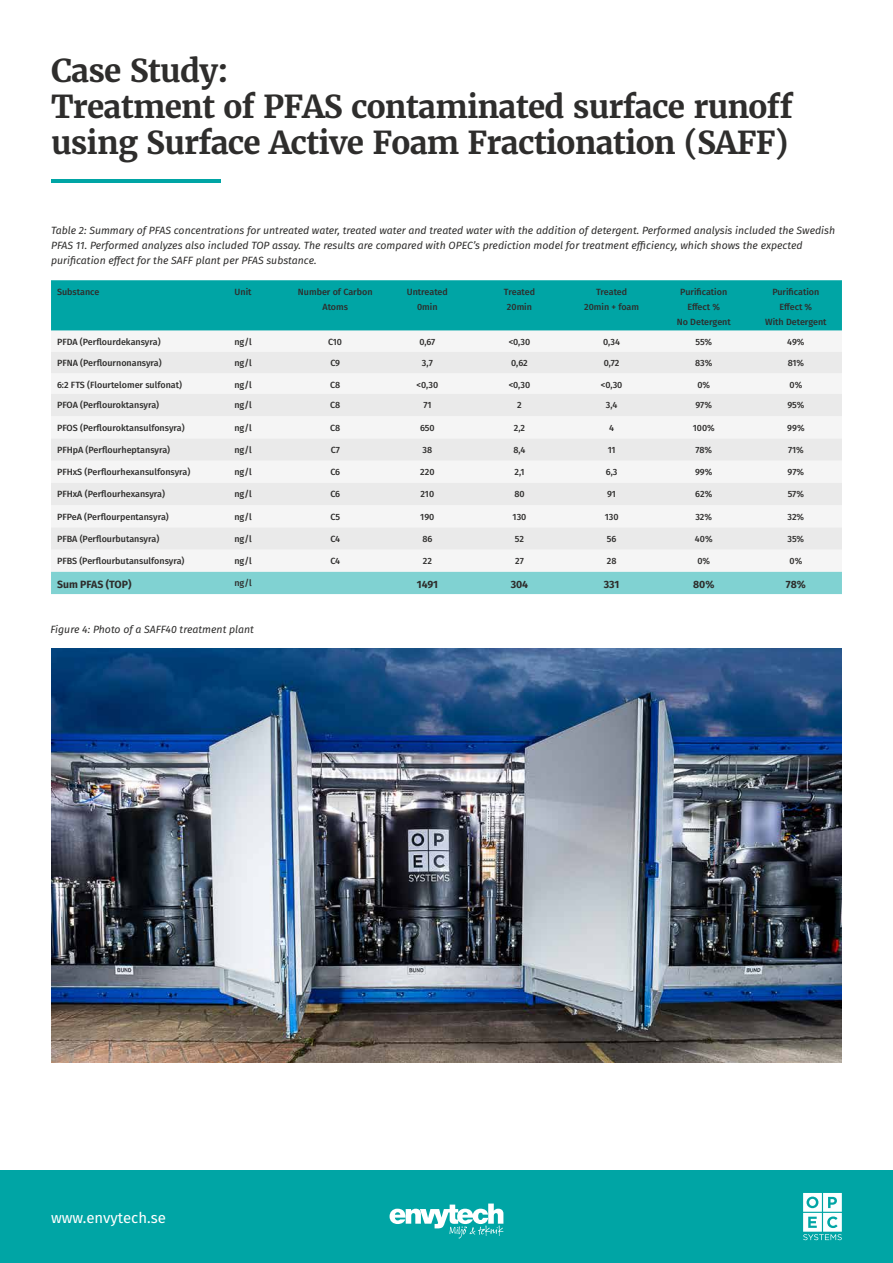
<style>
.page{position:relative;width:893px;height:1263px;background:#fff}
.page>*{position:absolute;margin:0;border:0;box-sizing:border-box;transform-origin:0 0}
.t1{font:700 31.5px/36px "Merriweather";letter-spacing:-.025em;color:#2e2d2c}
.t2{font:15px "Fira Sans";color:#fff}
.t3{font:italic 10.5px/15px "Fira Sans";color:#2e2d2c}
.t4{font:700 10.5px "Fira Sans";color:#2e2d2c}
.t5{font:500 9px/15px "Fira Sans";color:#2e2d2c;text-align:center}
</style>
<div class="page">
<hr style="left:51px;top:179px;width:170px;height:4px;background:#00a5a5">
<div style="left:0;top:1170px;width:893px;height:93px;background:#00a5a5"></div>
<svg style="left:390px;top:1203px;width:113px;height:35px"></svg>
<svg style="left:803px;top:1193px;width:39px;height:47px"></svg>
<div style="left:51px;top:280px;width:791px;height:51px;background:#00a5a5"></div>
<div style="left:51px;top:351px;width:791px;height:221px;background:#f5f5f5"></div>
<svg style="left:51px;top:352px;width:791px;height:198px;fill:#eaeaea"></svg>
<div style="left:51px;top:572px;width:791px;height:22px;background:#80d2d2"></div>
<img style="left:51px;top:648px;width:791px;height:414px">
<h1 class="t1" style="left:51px;top:53px;width:744px">Case Study:<br>Treatment of PFAS contaminated surface runoff using Surface Active Foam Fractionation (SAFF)</h1>
<p class="t3" style="left:51px;top:223px;width:786px">Table 2: Summary of PFAS concentrations for untreated water, treated water and treated water with the addition of detergent. Performed analysis included the Swedish<br>PFAS 11. Performed analyzes also included TOP assay. The results are compared with OPEC’s prediction model for treatment efficiency, which shows the expected purification effect for the SAFF plant per PFAS substance.</p>
<p class="t5" style="left:57px;top:284px;width:44px">Substance</p>
<p class="t5" style="left:235px;top:284px;width:18px">Unit</p>
<p class="t5" style="left:298px;top:284px;width:76px">Number of Carbon<br>Atoms</p>
<p class="t5" style="left:407px;top:284px;width:43px">Untreated<br>0min</p>
<p class="t5" style="left:504px;top:284px;width:33px">Treated<br>20min</p>
<p class="t5" style="left:584px;top:284px;width:56px">Treated<br>20min + foam</p>
<p class="t5" style="left:677px;top:284px;width:56px">Purification<br>Effect %<br>No Detergent</p>
<p class="t5" style="left:765px;top:284px;width:63px">Purification<br>Effect %<br>With Detergent</p>
<p class="t5" style="left:57px;top:334px;width:105px">PFDA (Perflourdekansyra)</p>
<p class="t5" style="left:234px;top:334px;width:19px">ng/l</p>
<p class="t5" style="left:328px;top:334px;width:15px">C10</p>
<p class="t5" style="left:419px;top:334px;width:17px">0,67</p>
<p class="t5" style="left:509px;top:334px;width:23px">&lt;0,30</p>
<p class="t5" style="left:603px;top:334px;width:18px">0,34</p>
<p class="t5" style="left:695px;top:334px;width:18px">55%</p>
<p class="t5" style="left:787px;top:334px;width:19px">49%</p>
<p class="t5" style="left:57px;top:355px;width:106px">PFNA (Perflournonansyra)</p>
<p class="t5" style="left:234px;top:355px;width:19px">ng/l</p>
<p class="t5" style="left:330px;top:355px;width:11px">C9</p>
<p class="t5" style="left:422px;top:355px;width:12px">3,7</p>
<p class="t5" style="left:511px;top:355px;width:18px">0,62</p>
<p class="t5" style="left:604px;top:355px;width:17px">0,72</p>
<p class="t5" style="left:695px;top:355px;width:19px">83%</p>
<p class="t5" style="left:788px;top:355px;width:18px">81%</p>
<p class="t5" style="left:57px;top:377px;width:127px">6:2 FTS (Flourtelomer sulfonat)</p>
<p class="t5" style="left:234px;top:377px;width:19px">ng/l</p>
<p class="t5" style="left:330px;top:377px;width:12px">C8</p>
<p class="t5" style="left:417px;top:377px;width:23px">&lt;0,30</p>
<p class="t5" style="left:509px;top:377px;width:23px">&lt;0,30</p>
<p class="t5" style="left:601px;top:377px;width:23px">&lt;0,30</p>
<p class="t5" style="left:697px;top:377px;width:14px">0%</p>
<p class="t5" style="left:789px;top:377px;width:14px">0%</p>
<p class="t5" style="left:57px;top:397px;width:104px">PFOA (Perflouroktansyra)</p>
<p class="t5" style="left:234px;top:397px;width:19px">ng/l</p>
<p class="t5" style="left:330px;top:397px;width:12px">C8</p>
<p class="t5" style="left:423px;top:397px;width:10px">71</p>
<p class="t5" style="left:517px;top:397px;width:6px">2</p>
<p class="t5" style="left:606px;top:397px;width:13px">3,4</p>
<p class="t5" style="left:695px;top:397px;width:18px">97%</p>
<p class="t5" style="left:787px;top:397px;width:18px">95%</p>
<p class="t5" style="left:57px;top:420px;width:129px">PFOS (Perflouroktansulfonsyra)</p>
<p class="t5" style="left:234px;top:420px;width:19px">ng/l</p>
<p class="t5" style="left:330px;top:420px;width:12px">C8</p>
<p class="t5" style="left:420px;top:420px;width:16px">650</p>
<p class="t5" style="left:514px;top:420px;width:13px">2,2</p>
<p class="t5" style="left:609px;top:420px;width:6px">4</p>
<p class="t5" style="left:693px;top:420px;width:23px">100%</p>
<p class="t5" style="left:787px;top:420px;width:19px">99%</p>
<p class="t5" style="left:57px;top:442px;width:115px">PFHpA (Perflourheptansyra)</p>
<p class="t5" style="left:234px;top:442px;width:19px">ng/l</p>
<p class="t5" style="left:331px;top:442px;width:11px">C7</p>
<p class="t5" style="left:422px;top:442px;width:11px">38</p>
<p class="t5" style="left:513px;top:442px;width:13px">8,4</p>
<p class="t5" style="left:608px;top:442px;width:9px">11</p>
<p class="t5" style="left:695px;top:442px;width:18px">78%</p>
<p class="t5" style="left:788px;top:442px;width:17px">71%</p>
<p class="t5" style="left:57px;top:464px;width:135px">PFHxS (Perflourhexansulfonsyra)</p>
<p class="t5" style="left:234px;top:464px;width:19px">ng/l</p>
<p class="t5" style="left:330px;top:464px;width:11px">C6</p>
<p class="t5" style="left:420px;top:464px;width:16px">220</p>
<p class="t5" style="left:515px;top:464px;width:11px">2,1</p>
<p class="t5" style="left:606px;top:464px;width:13px">6,3</p>
<p class="t5" style="left:695px;top:464px;width:19px">99%</p>
<p class="t5" style="left:788px;top:464px;width:18px">97%</p>
<p class="t5" style="left:57px;top:486px;width:110px">PFHxA (Perflourhexansyra)</p>
<p class="t5" style="left:234px;top:486px;width:19px">ng/l</p>
<p class="t5" style="left:330px;top:486px;width:11px">C6</p>
<p class="t5" style="left:421px;top:486px;width:15px">210</p>
<p class="t5" style="left:514px;top:486px;width:12px">80</p>
<p class="t5" style="left:607px;top:486px;width:10px">91</p>
<p class="t5" style="left:695px;top:486px;width:18px">62%</p>
<p class="t5" style="left:788px;top:486px;width:18px">57%</p>
<p class="t5" style="left:57px;top:508px;width:113px">PFPeA (Perflourpentansyra)</p>
<p class="t5" style="left:234px;top:508px;width:19px">ng/l</p>
<p class="t5" style="left:330px;top:508px;width:11px">C5</p>
<p class="t5" style="left:420px;top:508px;width:16px">190</p>
<p class="t5" style="left:513px;top:508px;width:15px">130</p>
<p class="t5" style="left:605px;top:508px;width:15px">130</p>
<p class="t5" style="left:695px;top:508px;width:18px">32%</p>
<p class="t5" style="left:788px;top:508px;width:18px">32%</p>
<p class="t5" style="left:57px;top:531px;width:104px">PFBA (Perflourbutansyra)</p>
<p class="t5" style="left:234px;top:531px;width:19px">ng/l</p>
<p class="t5" style="left:330px;top:531px;width:11px">C4</p>
<p class="t5" style="left:422px;top:531px;width:12px">86</p>
<p class="t5" style="left:515px;top:531px;width:11px">52</p>
<p class="t5" style="left:607px;top:531px;width:11px">56</p>
<p class="t5" style="left:695px;top:531px;width:19px">40%</p>
<p class="t5" style="left:787px;top:531px;width:18px">35%</p>
<p class="t5" style="left:57px;top:553px;width:129px">PFBS (Perflourbutansulfonsyra)</p>
<p class="t5" style="left:234px;top:553px;width:19px">ng/l</p>
<p class="t5" style="left:330px;top:553px;width:11px">C4</p>
<p class="t5" style="left:423px;top:553px;width:11px">22</p>
<p class="t5" style="left:515px;top:553px;width:10px">27</p>
<p class="t5" style="left:607px;top:553px;width:11px">28</p>
<p class="t5" style="left:697px;top:553px;width:14px">0%</p>
<p class="t5" style="left:789px;top:553px;width:14px">0%</p>
<p class="t4" style="left:57px;top:575px;width:76px">Sum PFAS (TOP)</p>
<p class="t5" style="left:234px;top:575px;width:19px">ng/l</p>
<p class="t4" style="left:417px;top:575px;width:23px">1491</p>
<p class="t4" style="left:511px;top:575px;width:19px">304</p>
<p class="t4" style="left:604px;top:575px;width:17px">331</p>
<p class="t4" style="left:693px;top:575px;width:23px">80%</p>
<p class="t4" style="left:786px;top:575px;width:21px">78%</p>
<p class="t3" style="left:51px;top:622px;width:205px">Figure 4: Photo of a SAFF40 treatment plant</p>
<h2 class="t2" style="left:51px;top:1207px;width:116px">www.envytech.se</h2>
</div>
